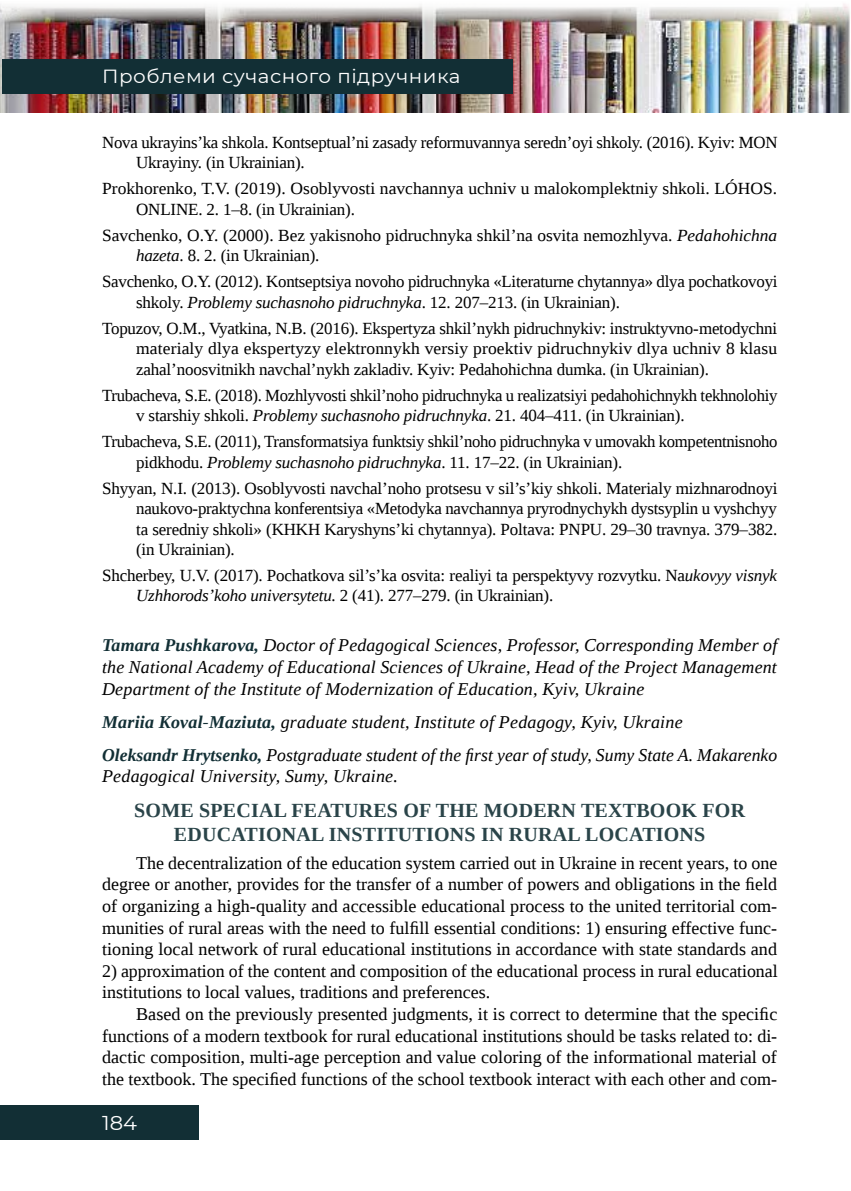
<style>
.page{position:relative;width:851px;height:1191px;background:#fff}
.page>*{position:absolute;margin:0;border:0;box-sizing:border-box;transform-origin:0 0}
.t1{font:700 20px/24px "Liberation Serif";letter-spacing:.01em;color:#2a4449;text-align:center}
.t2{font:20px "Montserrat";color:#fff;scale:1.05 1}
.t3{font:19px "Montserrat";letter-spacing:.025em;color:#fff;scale:1.05 1}
.t4{font:18px/21.6px "Liberation Serif";color:#000;text-align:justify}
.t5{font:italic 18px/21.6px "Liberation Serif";letter-spacing:.01em;color:#000;text-align:justify}
.t6{font:17px/20.4px "Liberation Serif";letter-spacing:-.01em;color:#000}
.s1{font-style:italic}
.s2{font-weight:700;color:#122f35}
</style>
<div class="page">
<img style="left:0;top:4px;width:850px;height:109px">
<div style="left:2px;top:60px;width:510px;height:34px;background:#122f35"></div>
<div style="left:0;top:1106px;width:198px;height:34px;background:#122f35"></div>
<p class="t3" style="left:102px;top:63px;width:343px">Проблеми сучасного підручника</p>
<p class="t6" style="left:136px;top:132px;width:642px;text-indent:-34px">Nova ukrayins’ka shkola. Kontseptual’ni zasady reformuvannya seredn’oyi shkoly. (2016). Kyiv: MON<br>Ukrayiny. (in Ukrainian).</p>
<p class="t6" style="left:136px;top:178px;width:642px;text-indent:-34px">Prokhorenko, T.V. (2019). Osoblyvosti navchannya uchniv u malokomplektniy shkoli. LÓHOS.<br>ONLINE. 2. 1–8. (in Ukrainian).</p>
<p class="t6" style="left:136px;top:225px;width:642px;text-indent:-34px">Savchenko, O.Y. (2000). Bez yakisnoho pidruchnyka shkil’na osvita nemozhlyva. <span class="s1">Pedahohichna hazeta</span>. 8. 2. (in Ukrainian).</p>
<p class="t6" style="left:136px;top:271px;width:642px;text-indent:-34px">Savchenko, O.Y. (2012). Kontseptsiya novoho pidruchnyka «Literaturne chytannya» dlya pochatkovoyi shkoly. <span class="s1">Problemy suchasnoho pidruchnyka</span>. 12. 207–213. (in Ukrainian).</p>
<p class="t6" style="left:136px;top:318px;width:642px;text-align:justify;text-indent:-34px">Topuzov, O.M., Vyatkina, N.B. (2016). Ekspertyza shkil’nykh pidruchnykiv: instruktyvno-metodychni materialy dlya ekspertyzy elektronnykh versiy proektiv pidruchnykiv dlya uchniv 8 klasu zahal’noosvitnikh navchal’nykh zakladiv. Kyiv: Pedahohichna dumka. (in Ukrainian).</p>
<p class="t6" style="left:136px;top:385px;width:642px;text-indent:-34px">Trubacheva, S.E. (2018). Mozhlyvosti shkil’noho pidruchnyka u realizatsiyi pedahohichnykh tekhnolohiy v starshiy shkoli. <span class="s1">Problemy suchasnoho pidruchnyka</span>. 21. 404–411. (in Ukrainian).</p>
<p class="t6" style="left:136px;top:431px;width:642px;text-indent:-34px">Trubacheva, S.E. (2011), Transformatsiya funktsiy shkil’noho pidruchnyka v umovakh kompetentnisnoho pidkhodu. <span class="s1">Problemy suchasnoho pidruchnyka</span>. 11. 17–22. (in Ukrainian).</p>
<p class="t6" style="left:136px;top:478px;width:642px;text-align:justify;text-indent:-34px">Shyyan, N.I. (2013). Osoblyvosti navchal’noho protsesu v sil’s’kiy shkoli. Materialy mizhnarodnoyi naukovo-praktychna konferentsiya «Metodyka navchannya pryrodnychykh dystsyplin u vyshchyy ta seredniy shkoli» (KHKH Karyshyns’ki chytannya). Poltava: PNPU. 29–30 travnya. 379–382. (in Ukrainian).</p>
<p class="t6" style="left:136px;top:565px;width:642px;text-indent:-34px">Shcherbey, U.V. (2017). Pochatkova sil’s’ka osvita: realiyi ta perspektyvy rozvytku. Na<span class="s1">ukovyy visnyk<br>Uzhhorods’koho universytetu.</span> 2 (41). 277–279. (in Ukrainian).</p>
<p class="t5" style="left:102px;top:634px;width:676px"><span class="s2">Tamara Pushkarova,</span> Doctor of Pedagogical Sciences, Professor, Corresponding Member of the National Academy of Educational Sciences of Ukraine, Head of the Project Management Department of the Institute of Modernization of Education, Kyiv, Ukraine</p>
<p class="t5" style="left:102px;top:705px;width:676px;line-height:33px"><span class="s2">Mariia Koval-Maziuta,</span> graduate student, Institute of Pedagogy, Kyiv, Ukraine<br><span class="s2">Oleksandr Hrytsenkо,</span> Postgraduate student of the first year of study, Sumy State A. Makarenko</p>
<p class="t5" style="left:102px;top:765px;width:297px">Pedagogical University, Sumy, Ukraine.</p>
<p class="t1" style="left:134px;top:798px;width:612px">SOME SPECIAL FEATURES OF THE MODERN TEXTBOOK FOR<br>EDUCATIONAL INSTITUTIONS IN RURAL LOCATIONS</p>
<p class="t4" style="left:102px;top:852px;width:676px;text-indent:34px">The decentralization of the education system carried out in Ukraine in recent years, to one degree or another, provides for the transfer of a number of powers and obligations in the field of organizing a high-quality and accessible educational process to the united territorial com&shy;munities of rural areas with the need to fulfill essential conditions: 1) ensuring effective func&shy;tioning local network of rural educational institutions in accordance with state standards and</p>
<p class="t4" style="left:102px;top:960px;width:677px">2) approximation of the content and composition of the educational process in rural educational institutions to local values, traditions and preferences.</p>
<p class="t4" style="left:102px;top:1003px;width:676px;text-indent:34px">Based on the previously presented judgments, it is correct to determine that the specific functions of a modern textbook for rural educational institutions should be tasks related to: di&shy;dactic composition, multi-age perception and value coloring of the informational material of the textbook. The specified functions of the school textbook interact with each other and com-</p>
<p class="t2" style="left:102px;top:1109px;width:35px">184</p>
</div>
